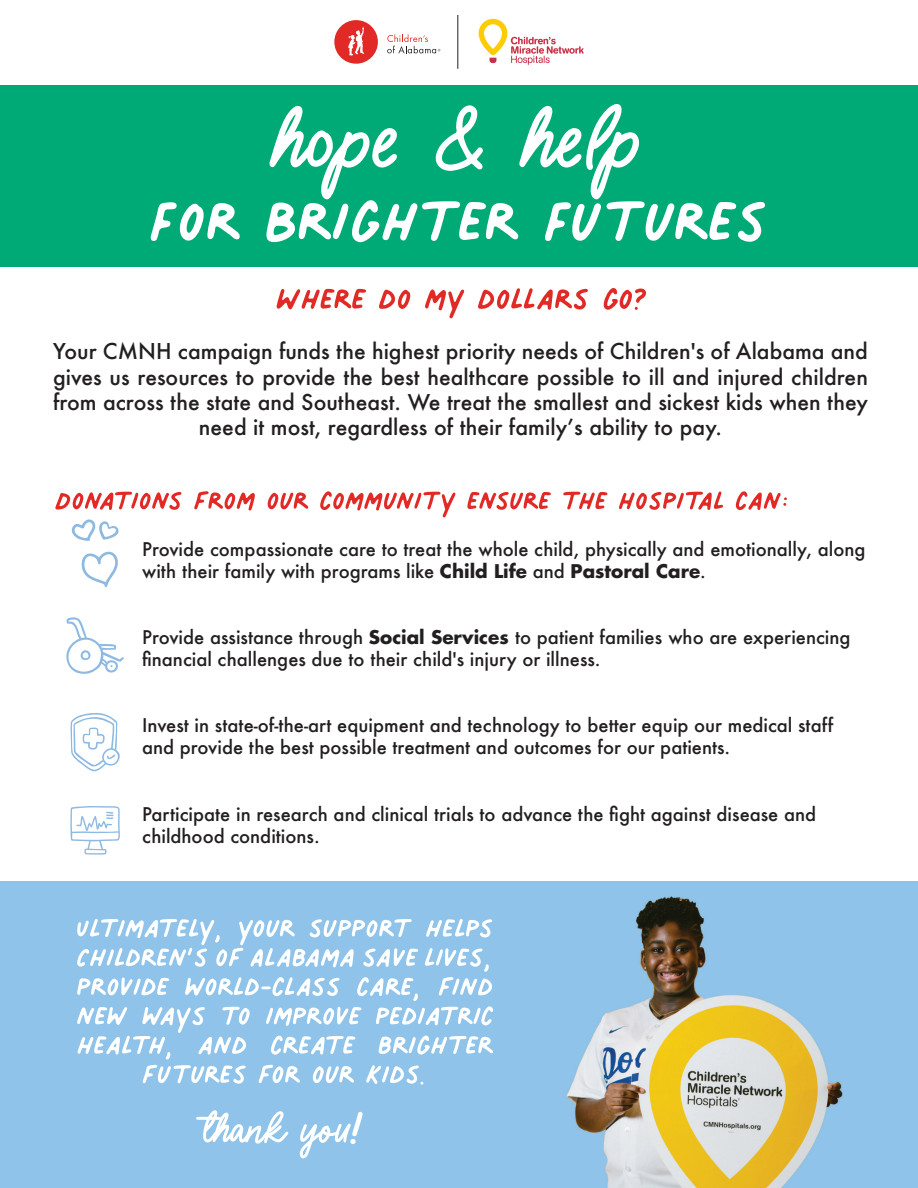
<style>
.page{position:relative;width:918px;height:1188px;background:#fff}
.page>*{position:absolute;margin:0;border:0;box-sizing:border-box;transform-origin:0 0}
.t1{font:119.85px "Palmer Lake Print";color:#fff}
.t2{font:119.85px "Palmer Lake Script";color:#fff}
.t3{font:62.25px "Palmer Lake Print";color:#e12a26}
.t4{font:57.6px "Palmer Lake Script";color:#fff}
.t5{font:54.6px "Palmer Lake Print";color:#fff}
.t6{font:53.7px "Palmer Lake Print";color:#e12a26}
.t7{font:500 21.15px/25.5px "Futura";color:#231f20;text-align:center}
.t8{font:500 18.3px/22px "Futura";color:#231f20}
.s1{font-weight:700}
.s2{font-size:90px}
</style>
<div class="page">
<div style="left:0;top:85px;width:918px;height:182px;background:#0a7"></div>
<img style="left:0;top:881px;width:918px;height:307px">
<hr style="left:458px;top:15px;width:1px;height:54px;background:#231f20">
<div style="left:334px;top:20px;width:44px;height:44px;background:#e12a26;border-radius:50%"></div>
<svg style="left:348px;top:26px;width:16px;height:30px"></svg>
<svg style="left:387px;top:34px;width:53px;height:19px"></svg>
<svg style="left:479px;top:19px;width:105px;height:46px"></svg>
<svg style="left:66px;top:617px;width:58px;height:57px"></svg>
<svg style="left:82px;top:551px;width:36px;height:36px"></svg>
<svg style="left:71px;top:519px;width:48px;height:22px"></svg>
<svg style="left:70px;top:806px;width:50px;height:49px"></svg>
<svg style="left:71px;top:713px;width:49px;height:58px"></svg>
<p class="t2" style="left:274px;top:84px;width:371px">Hope &amp; Help</p>
<p class="t1" style="left:150px;top:160px;width:620px">For Brighter Futures</p>
<p class="t3" style="left:276px;top:267px;width:372px">Where do my dollars go?</p>
<p class="t7" style="left:53px;top:338px;width:816px">Your CMNH campaign funds the highest priority needs of Children's of Alabama and gives us resources to provide the best healthcare possible to ill and injured children from across the state and Southeast. We treat the smallest and sickest kids when they need it most, regardless of their family’s ability to pay.</p>
<p class="t6" style="left:55px;top:473px;width:738px">Donations from our community ensure the hospital can:</p>
<p class="t8" style="left:142px;top:538px;width:725px">Provide compassionate care to treat the whole child, physically and emotionally, along with their family with programs like <span class="s1">Child Life</span> and <span class="s1">Pastoral Care</span>.</p>
<p class="t8" style="left:142px;top:626px;width:710px">Provide assistance through <span class="s1">Social Services</span> to patient families who are experiencing financial challenges due to their child's injury or illness.</p>
<p class="t8" style="left:142px;top:714px;width:693px">Invest in state-of-the-art equipment and technology to better equip our medical staff and provide the best possible treatment and outcomes for our patients.</p>
<p class="t8" style="left:142px;top:802px;width:676px">Participate in research and clinical trials to advance the fight against disease and childhood conditions.</p>
<p class="t5" style="left:77px;top:900px;width:418px">Ultimately, your support helps</p>
<p class="t5" style="left:77px;top:929px;width:418px">Children’s of Alabama save lives,</p>
<p class="t5" style="left:77px;top:959px;width:418px">provide world-class care, find</p>
<p class="t5" style="left:77px;top:988px;width:418px">new ways to improve pediatric</p>
<p class="t5" style="left:77px;top:1017px;width:418px">health, and create brighter</p>
<p class="t5" style="left:142px;top:1046px;width:287px">futures for our kids.</p>
<p class="t4" style="left:204px;top:1102px;width:165px">THANK YOu<span class="s2">!</span></p>
</div>
